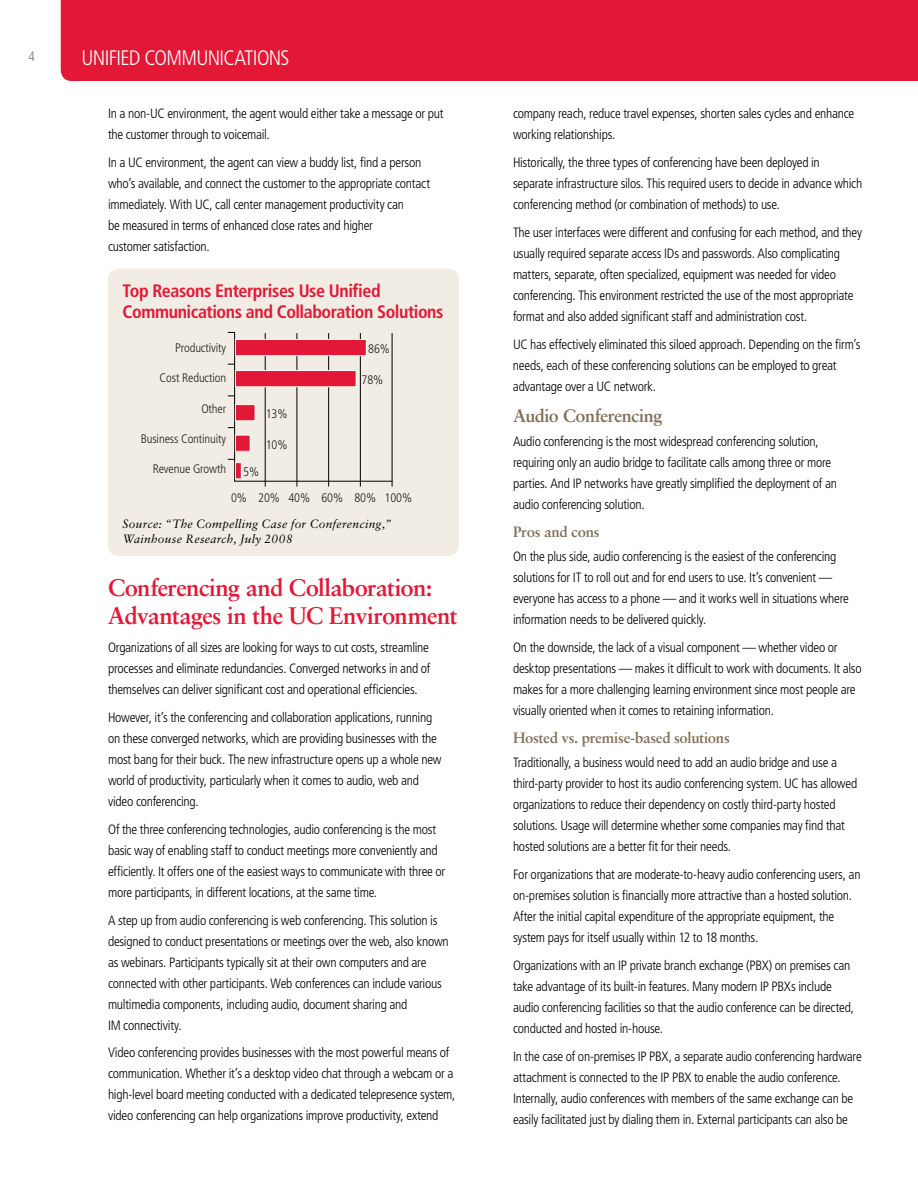
<style>
.page{position:relative;width:918px;height:1188px;background:#fff}
.page>*{position:absolute;margin:0;border:0;box-sizing:border-box;transform-origin:0 0}
.t1{font:700 24px/28.8px "Sabon";letter-spacing:-.025em;color:#e31837}
.t2{font:300 condensed 21px "Frutiger LT Std";color:#fff}
.t3{font:700 condensed 18px/21px "Frutiger LT Std";letter-spacing:-.025em;color:#e31837}
.t4{font:700 18px "Sabon";letter-spacing:-.025em;color:#816f58}
.t5{font:700 15px "Sabon";letter-spacing:-.02em;color:#816f58}
.t6{font:300 condensed 13.5px/21px "Frutiger LT Std";letter-spacing:-.02em;color:#000}
.t7{font:300 condensed 13.5px "Frutiger LT Std";color:#816f58}
.t8{font:300 condensed 12.45px "Frutiger LT Std";letter-spacing:-.01em;color:#231f20}
.t9{font:italic 12px/14.4px "Sabon";letter-spacing:.02em;color:#000}
</style>
<div class="page">
<div style="left:61px;top:0;width:856px;height:81px;background:#e31837"></div>
<svg style="left:917px;top:0;width:1px;height:81px"></svg>
<div style="left:108px;top:269px;width:351px;height:287px;background:#f1ede4;border-radius:11px"></div>
<hr style="left:265px;top:333px;width:1px;height:154px;background:#000">
<hr style="left:296px;top:333px;width:1px;height:154px;background:#000">
<hr style="left:328px;top:333px;width:1px;height:154px;background:#000">
<hr style="left:360px;top:333px;width:1px;height:154px;background:#000">
<hr style="left:392px;top:333px;width:1px;height:154px;background:#000">
<svg style="left:228px;top:332px;width:165px;height:150px"></svg>
<div style="left:235px;top:463px;width:6px;height:16px;background:#e31837"></div>
<div style="left:235px;top:462px;width:7px;height:17px;border:1px solid #fff"></div>
<div style="left:235px;top:435px;width:15px;height:16px;background:#e31837"></div>
<div style="left:235px;top:435px;width:15px;height:17px;border:1px solid #fff"></div>
<div style="left:235px;top:405px;width:20px;height:16px;background:#e31837"></div>
<div style="left:235px;top:404px;width:20px;height:17px;border:1px solid #fff"></div>
<div style="left:235px;top:371px;width:121px;height:16px;background:#e31837"></div>
<div style="left:235px;top:370px;width:121px;height:17px;border:1px solid #fff"></div>
<div style="left:235px;top:339px;width:131px;height:17px;background:#e31837"></div>
<div style="left:235px;top:339px;width:132px;height:17px;border:1px solid #fff"></div>
<p class="t7" style="left:28px;top:49px;width:8px">4</p>
<h2 class="t2" style="left:82px;top:46px;width:146px">Unified Communicati</h2>
<h2 class="t2" style="left:257px;top:46px;width:34px">ons</h2>
<p class="t6" style="left:108px;top:103px;width:337px">In a non-UC environment, the agent would either take a message or put the customer through to voicemail.</p>
<p class="t6" style="left:108px;top:152px;width:324px">In a UC environment, the agent can view a buddy list, find a person who’s available, and connect the customer to the appropriate contact immediately. With UC, call center management productivity can<br>be measured in terms of enhanced close rates and higher<br>customer satisfaction.</p>
<h3 class="t3" style="left:123px;top:280px;width:323px">Top Reasons Enterprises Use Unified<br>Communications and Collaboration Solutions</h3>
<p class="t8" style="left:175px;top:341px;width:52px">Productivity</p>
<p class="t8" style="left:368px;top:342px;width:23px">86%</p>
<p class="t8" style="left:160px;top:371px;width:68px">Cost Reduction</p>
<p class="t8" style="left:362px;top:373px;width:23px">78%</p>
<p class="t8" style="left:201px;top:401px;width:26px">Other</p>
<p class="t8" style="left:266px;top:407px;width:23px">13%</p>
<p class="t8" style="left:141px;top:432px;width:87px">Business Continuity</p>
<p class="t8" style="left:266px;top:437px;width:23px">10%</p>
<p class="t8" style="left:153px;top:462px;width:75px">Revenue Growth</p>
<p class="t8" style="left:243px;top:465px;width:17px">5%</p>
<p class="t8" style="left:231px;top:491px;width:183px">0% 20% 40% 60% 80% 100%</p>
<p class="t9" style="left:123px;top:517px;width:271px">Source: “The Compelling Case for Conferencing,”<br>Wainhouse Research, July 2008</p>
<h1 class="t1" style="left:108px;top:572px;width:351px">Conferencing and Collaboration:<br>Advantages in the UC Environment</h1>
<p class="t6" style="left:108px;top:637px;width:324px;text-align:justify">Organizations of all sizes are looking for ways to cut costs, streamline processes and eliminate redundancies. Converged networks in and of themselves can deliver significant cost and operational efficiencies.</p>
<p class="t6" style="left:108px;top:707px;width:335px">However, it’s the conferencing and collaboration applications, running on these converged networks, which are providing businesses with the most bang for their buck. The new infrastructure opens up a whole new world of productivity, particularly when it comes to audio, web and video conferencing.</p>
<p class="t6" style="left:108px;top:819px;width:339px">Of the three conferencing technologies, audio conferencing is the most basic way of enabling staff to conduct meetings more conveniently and efficiently. It offers one of the easiest ways to communicate with three or more participants, in different locations, at the same time.</p>
<p class="t6" style="left:108px;top:910px;width:342px">A step up from audio conferencing is web conferencing. This solution is designed to conduct presentations or meetings over the web, also known as webinars. Participants typically sit at their own computers and are connected with other participants. Web conferences can include various multimedia components, including audio, document sharing and<br>IM connectivity.</p>
<p class="t6" style="left:108px;top:1042px;width:349px">Video conferencing provides businesses with the most powerful means of communication. Whether it’s a desktop video chat through a webcam or a high-level board meeting conducted with a dedicated telepresence system, video conferencing can help organizations improve productivity, extend</p>
<p class="t6" style="left:513px;top:103px;width:343px">company reach, reduce travel expenses, shorten sales cycles and enhance working relationships.</p>
<p class="t6" style="left:513px;top:152px;width:351px">Historically, the three types of conferencing have been deployed in separate infrastructure silos. This required users to decide in advance which conferencing method (or combination of methods) to use.</p>
<p class="t6" style="left:513px;top:222px;width:351px">The user interfaces were different and confusing for each method, and they usually required separate access IDs and passwords. Also complicating matters, separate, often specialized, equipment was needed for video conferencing. This environment restricted the use of the most appropriate format and also added significant staff and administration cost.</p>
<p class="t6" style="left:513px;top:334px;width:349px">UC has effectively eliminated this siloed approach. Depending on the firm’s needs, each of these conferencing solutions can be employed to great advantage over a UC network.</p>
<h3 class="t4" style="left:513px;top:405px;width:151px">Audio Conferencing</h3>
<p class="t6" style="left:513px;top:431px;width:325px">Audio conferencing is the most widespread conferencing solution, requiring only an audio bridge to facilitate calls among three or more parties. And IP networks have greatly simplified the deployment of an audio conferencing solution.</p>
<p class="t5" style="left:513px;top:523px;width:88px">Pros and cons</p>
<p class="t6" style="left:513px;top:546px;width:337px">On the plus side, audio conferencing is the easiest of the conferencing solutions for IT to roll out and for end users to use. It’s convenient — everyone has access to a phone — and it works well in situations where information needs to be delivered quickly.</p>
<p class="t6" style="left:513px;top:637px;width:350px">On the downside, the lack of a visual component — whether video or desktop presentations — makes it difficult to work with documents. It also makes for a more challenging learning environment since most people are visually oriented when it comes to retaining information.</p>
<p class="t5" style="left:513px;top:729px;width:218px">Hosted vs. premise-based solutions</p>
<p class="t6" style="left:513px;top:752px;width:346px">Traditionally, a business would need to add an audio bridge and use a third-party provider to host its audio conferencing system. UC has allowed organizations to reduce their dependency on costly third-party hosted solutions. Usage will determine whether some companies may find that hosted solutions are a better fit for their needs.</p>
<p class="t6" style="left:513px;top:864px;width:349px">For organizations that are moderate-to-heavy audio conferencing users, an on-premises solution is financially more attractive than a hosted solution.<br>After the initial capital expenditure of the appropriate equipment, the system pays for itself usually within 12 to 18 months.</p>
<p class="t6" style="left:513px;top:955px;width:342px">Organizations with an IP private branch exchange (PBX) on premises can take advantage of its built-in features. Many modern IP PBXs include audio conferencing facilities so that the audio conference can be directed, conducted and hosted in-house.</p>
<p class="t6" style="left:513px;top:1046px;width:350px">In the case of on-premises IP PBX, a separate audio conferencing hardware attachment is connected to the IP PBX to enable the audio conference.<br>Internally, audio conferences with members of the same exchange can be easily facilitated just by dialing them in. External participants can also be</p>
</div>
